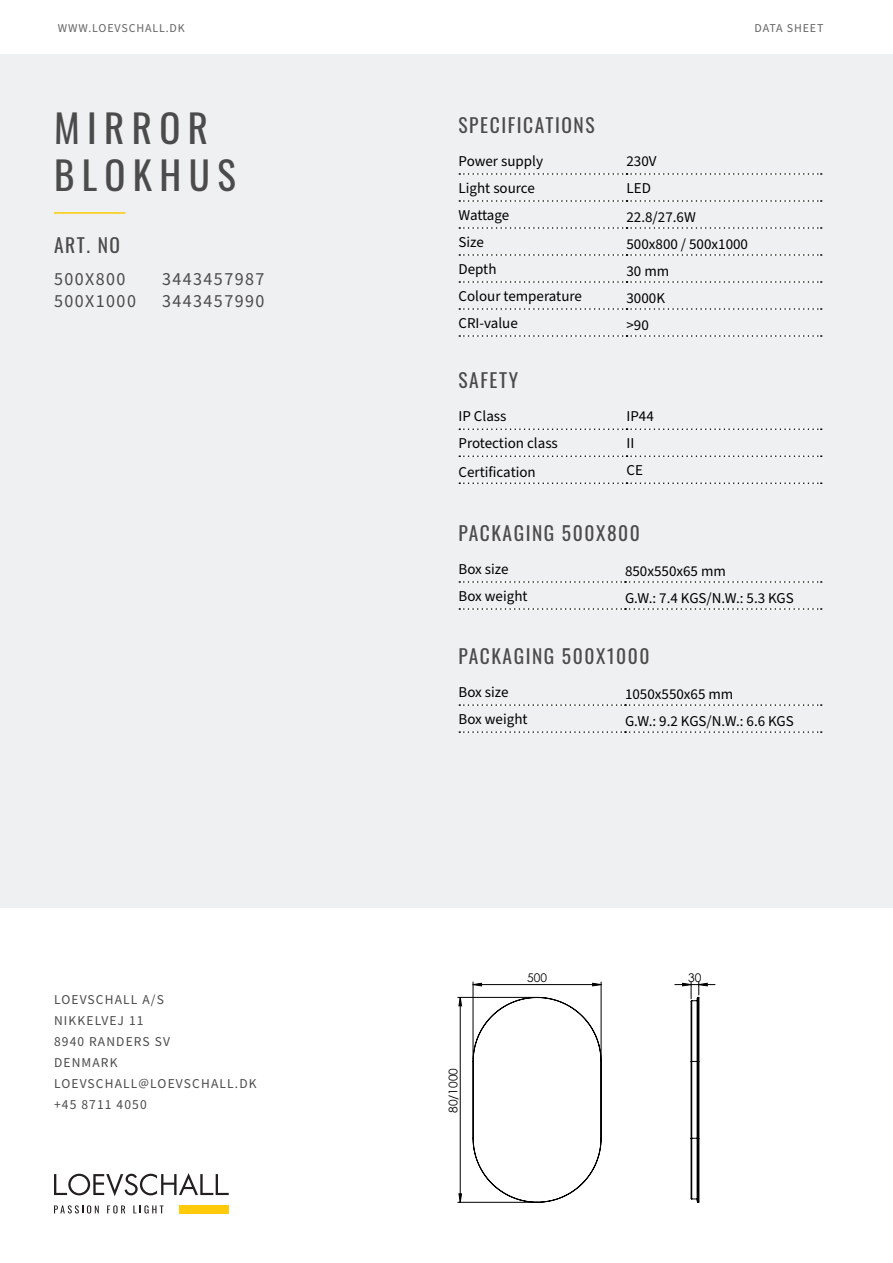
<style>
.page{position:relative;width:893px;height:1263px;background:#fff}
.page>*{position:absolute;margin:0;border:0;box-sizing:border-box;transform-origin:0 0}
.t1{font:39px "Oswald";letter-spacing:.19em;color:#4c4b4b}
.t2{font:19.5px "Oswald";letter-spacing:.08em;color:#4c4b4b}
.t3{font:18px "Source Sans Pro";letter-spacing:.08em;color:#4c4b4b}
.t4{font:15px "Source Sans Pro";color:#000}
.t5{font:13.5px/21px "Source Sans Variable";letter-spacing:.085em;color:#4c4b4b}
.t6{font:12px "Source Sans Pro";letter-spacing:.07em;color:#666565}
.t7{font:12px "Century Gothic";color:#000}
</style>
<div class="page">
<div style="left:1px;top:54px;width:892px;height:854px;background:#eef0f2"></div>
<svg style="left:54px;top:1173px;width:175px;height:23px"></svg>
<svg style="left:54px;top:1205px;width:45px;height:8px"></svg>
<svg style="left:107px;top:1205px;width:18px;height:8px"></svg>
<svg style="left:133px;top:1205px;width:30px;height:8px"></svg>
<div style="left:179px;top:1205px;width:50px;height:8px;background:#feca0a"></div>
<hr style="left:54px;top:212px;width:71px;height:2px;background:#fc0">
<svg style="left:459px;top:173px;width:363px;height:2px"></svg>
<svg style="left:459px;top:200px;width:363px;height:2px"></svg>
<svg style="left:459px;top:227px;width:363px;height:2px"></svg>
<svg style="left:459px;top:254px;width:363px;height:2px"></svg>
<svg style="left:459px;top:281px;width:363px;height:2px"></svg>
<svg style="left:459px;top:308px;width:363px;height:2px"></svg>
<svg style="left:459px;top:335px;width:363px;height:2px"></svg>
<svg style="left:459px;top:428px;width:363px;height:2px"></svg>
<svg style="left:459px;top:455px;width:363px;height:2px"></svg>
<svg style="left:459px;top:482px;width:363px;height:2px"></svg>
<svg style="left:459px;top:581px;width:363px;height:2px"></svg>
<svg style="left:459px;top:608px;width:363px;height:2px"></svg>
<svg style="left:459px;top:704px;width:363px;height:2px"></svg>
<svg style="left:459px;top:731px;width:363px;height:2px"></svg>
<hr style="left:458px;top:997px;width:76px;height:1px;background:#000">
<hr style="left:458px;top:1202px;width:76px;height:1px;background:#000">
<hr style="left:473px;top:982px;width:1px;height:77px;background:#000">
<hr style="left:601px;top:982px;width:1px;height:77px;background:#000">
<svg style="left:458px;top:997px;width:4px;height:206px"></svg>
<svg style="left:472px;top:983px;width:130px;height:3px"></svg>
<svg style="left:472px;top:997px;width:130px;height:206px"></svg>
<svg style="left:675px;top:982px;width:40px;height:221px"></svg>
<p class="t6" style="left:58px;top:20px;width:128px">WWW.LOEVSCHALL.DK</p>
<p class="t6" style="left:754px;top:20px;width:70px">DATA SHEET</p>
<p class="t1" style="left:54px;top:93px;width:156px">MIRROR</p>
<p class="t1" style="left:54px;top:140px;width:183px">BLOKHUS</p>
<p class="t2" style="left:54px;top:227px;width:68px">ART. NO</p>
<p class="t3" style="left:54px;top:267px;width:73px">500X800</p>
<p class="t3" style="left:162px;top:267px;width:104px">3443457987</p>
<p class="t3" style="left:54px;top:289px;width:83px">500X1000</p>
<p class="t3" style="left:162px;top:289px;width:104px">3443457990</p>
<p class="t5" style="left:54px;top:989px;width:204px">LOEVSCHALL A/S<br>NIKKELVEJ 11<br>8940 RANDERS SV<br>DENMARK<br>LOEVSCHALL@LOEVSCHALL.DK +45 8711 4050</p>
<p class="t2" style="left:458px;top:107px;width:138px">SPECIFICATIONS</p>
<p class="t4" style="left:458px;top:151px;width:86px">Power supply</p>
<p class="t4" style="left:626px;top:151px;width:32px">230V</p>
<p class="t4" style="left:458px;top:178px;width:78px">Light source</p>
<p class="t4" style="left:626px;top:178px;width:26px">LED</p>
<p class="t4" style="left:458px;top:205px;width:52px">Wattage</p>
<p class="t4" style="left:626px;top:207px;width:71px">22.8/27.6W</p>
<p class="t4" style="left:458px;top:232px;width:27px">Size</p>
<p class="t4" style="left:626px;top:234px;width:123px">500x800 / 500x1000</p>
<p class="t4" style="left:458px;top:259px;width:39px">Depth</p>
<p class="t4" style="left:626px;top:261px;width:44px">30 mm</p>
<p class="t4" style="left:458px;top:286px;width:125px">Colour temperature</p>
<p class="t4" style="left:626px;top:288px;width:40px">3000K</p>
<p class="t4" style="left:458px;top:313px;width:61px">CRI-value</p>
<p class="t4" style="left:626px;top:315px;width:24px">&gt;90</p>
<p class="t2" style="left:458px;top:363px;width:61px">SAFETY</p>
<p class="t4" style="left:458px;top:406px;width:49px">IP Class</p>
<p class="t4" style="left:626px;top:406px;width:29px">IP44</p>
<p class="t4" style="left:458px;top:433px;width:101px">Protection class</p>
<p class="t4" style="left:626px;top:433px;width:9px">II</p>
<p class="t4" style="left:458px;top:462px;width:79px">Certification</p>
<p class="t4" style="left:626px;top:460px;width:18px">CE</p>
<p class="t2" style="left:458px;top:515px;width:183px">PACKAGING 500X800</p>
<p class="t4" style="left:458px;top:559px;width:52px">Box size</p>
<p class="t4" style="left:625px;top:561px;width:102px">850x550x65 mm</p>
<p class="t4" style="left:458px;top:586px;width:71px">Box weight</p>
<p class="t4" style="left:625px;top:588px;width:170px">G.W.: 7.4 KGS/N.W.: 5.3 KGS</p>
<p class="t2" style="left:458px;top:638px;width:193px">PACKAGING 500X1000</p>
<p class="t4" style="left:458px;top:682px;width:52px">Box size</p>
<p class="t4" style="left:625px;top:684px;width:110px">1050x550x65 mm</p>
<p class="t4" style="left:458px;top:709px;width:71px">Box weight</p>
<p class="t4" style="left:625px;top:711px;width:170px">G.W.: 9.2 KGS/N.W.: 6.6 KGS</p>
<p class="t7" style="left:445px;top:1113px;width:46px;rotate:-90deg">80/1000</p>
<p class="t7" style="left:527px;top:969px;width:21px">500</p>
<p class="t7" style="left:688px;top:969px;width:15px">30</p>
</div>
